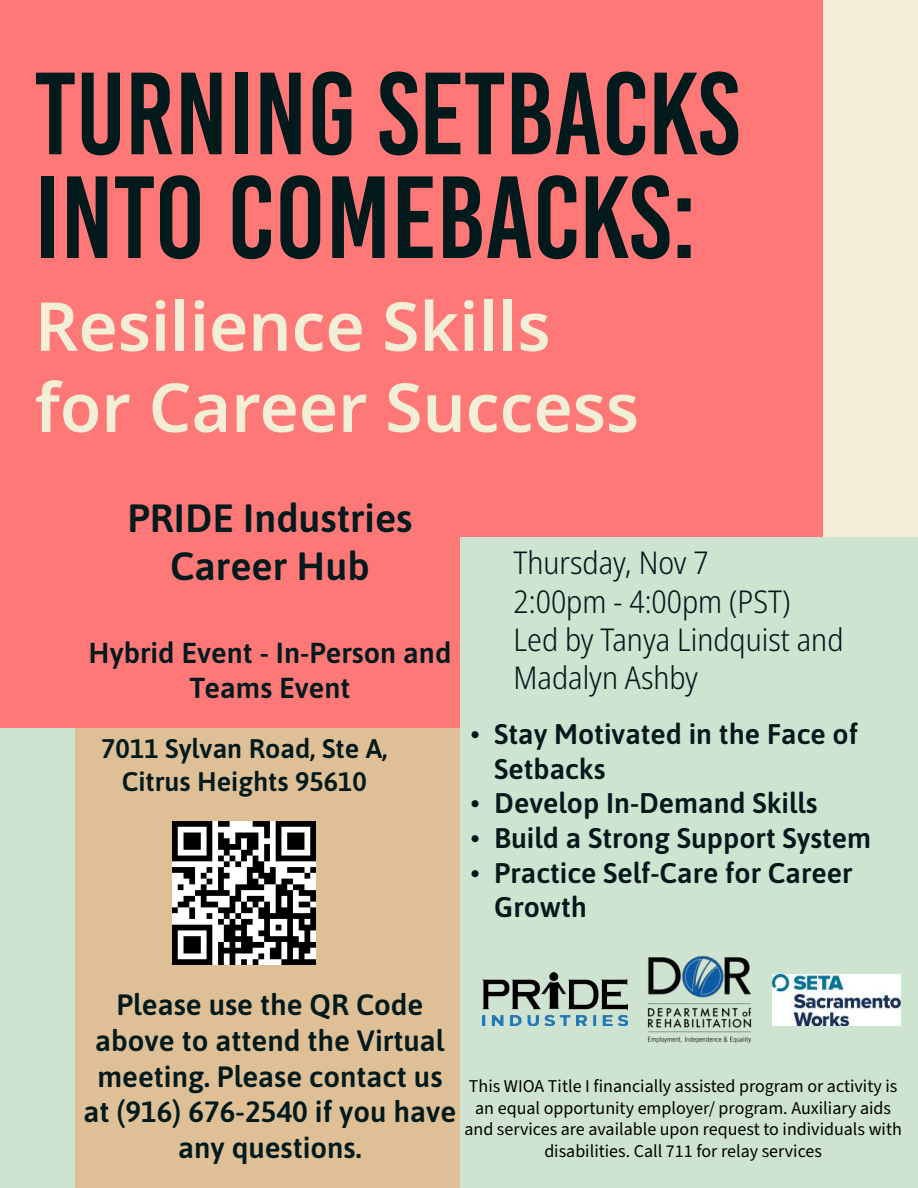
<style>
.page{position:relative;width:918px;height:1188px;background:#fff}
.page>*{position:absolute;margin:0;border:0;box-sizing:border-box;transform-origin:0 0}
.t1{font:116.55px/103.8px "Bebas Kai";color:#021a1c}
.t2{font:600 67.5px/81.2px "Noto Sans";color:#f3efd6}
.t3{font:600 39.3px/48px "Asap";color:#021a1c;text-align:center}
.t4{font:300 semi-condensed 31.35px/38.2px "Noto Sans Display";color:#021a1c}
.t5{font:600 29.4px/35.7px "Asap";color:#021a1c;text-align:center}
.t6{font:600 28.8px/35.1px "Asap";color:#021a1c;text-align:center}
.t7{font:600 28.5px "Asap";color:#021a1c}
.t8{font:600 26.85px/32.7px "Asap";color:#021a1c;text-align:center}
.t9{font:18px/21.6px "Source Sans 3";color:#000;text-align:center}
.s1{font-family:"Times New Roman";font-weight:400}
</style>
<div class="page">
<div style="left:460px;top:537px;width:458px;height:651px;background:#cee4d0"></div>
<div style="left:823px;top:0;width:95px;height:537px;background:#f3efd6"></div>
<div style="left:460px;top:0;width:363px;height:537px;background:#ff7878"></div>
<div style="left:74px;top:727px;width:386px;height:461px;background:#dfc096"></div>
<div style="left:0;top:727px;width:74px;height:461px;background:#cee4d0"></div>
<div style="left:0;top:0;width:459px;height:727px;background:#ff7878"></div>
<img style="left:173px;top:822px;width:143px;height:143px">
<img style="left:647px;top:955px;width:105px;height:88px">
<img style="left:772px;top:975px;width:128px;height:51px">
<img style="left:483px;top:972px;width:144px;height:54px">
<h1 class="t1" style="left:35px;top:63px;width:706px">TURNING SETBACKS<br>INTO COMEBACKS:</h1>
<h2 class="t2" style="left:35px;top:287px;width:606px">Resilience Skills for Career Success</h2>
<h3 class="t3" style="left:127px;top:492px;width:287px">PRIDE Industries<br>Career Hub</h3>
<h3 class="t6" style="left:89px;top:634px;width:364px">Hybrid Event - In-Person and<br>Teams Event</h3>
<h3 class="t8" style="left:101px;top:731px;width:288px">7011 Sylvan Road, Ste A,<br>Citrus Heights 95610</h3>
<h3 class="t4" style="left:514px;top:545px;width:331px">Thursday, Nov 7<br>2:00pm - 4:00pm (PST)<br>Led by Tanya Lindquist and<br>Madalyn Ashby</h3>
<h3 class="t7" style="left:470px;top:714px;width:389px"><span class="s1">ï</span> Stay Motivated in the Face of</h3>
<h3 class="t7" style="left:494px;top:749px;width:113px">Setbacks</h3>
<h3 class="t7" style="left:470px;top:783px;width:349px"><span class="s1">ï</span> Develop In-Demand Skills</h3>
<h3 class="t7" style="left:470px;top:818px;width:403px"><span class="s1">ï</span> Build a Strong Support System</h3>
<h3 class="t7" style="left:470px;top:853px;width:384px"><span class="s1">ï</span> Practice Self-Care for Career</h3>
<h3 class="t7" style="left:494px;top:887px;width:94px">Growth</h3>
<h3 class="t5" style="left:84px;top:985px;width:374px">Please use the QR Code above to attend the Virtual meeting. Please contact us at (916) 676-2540 if you have any questions.</h3>
<p class="t9" style="left:464px;top:1075px;width:439px">This WIOA Title I financially assisted program or activity is an equal opportunity employer/ program. Auxiliary aids and services are available upon request to individuals with disabilities. Call 711 for relay services</p>
</div>
